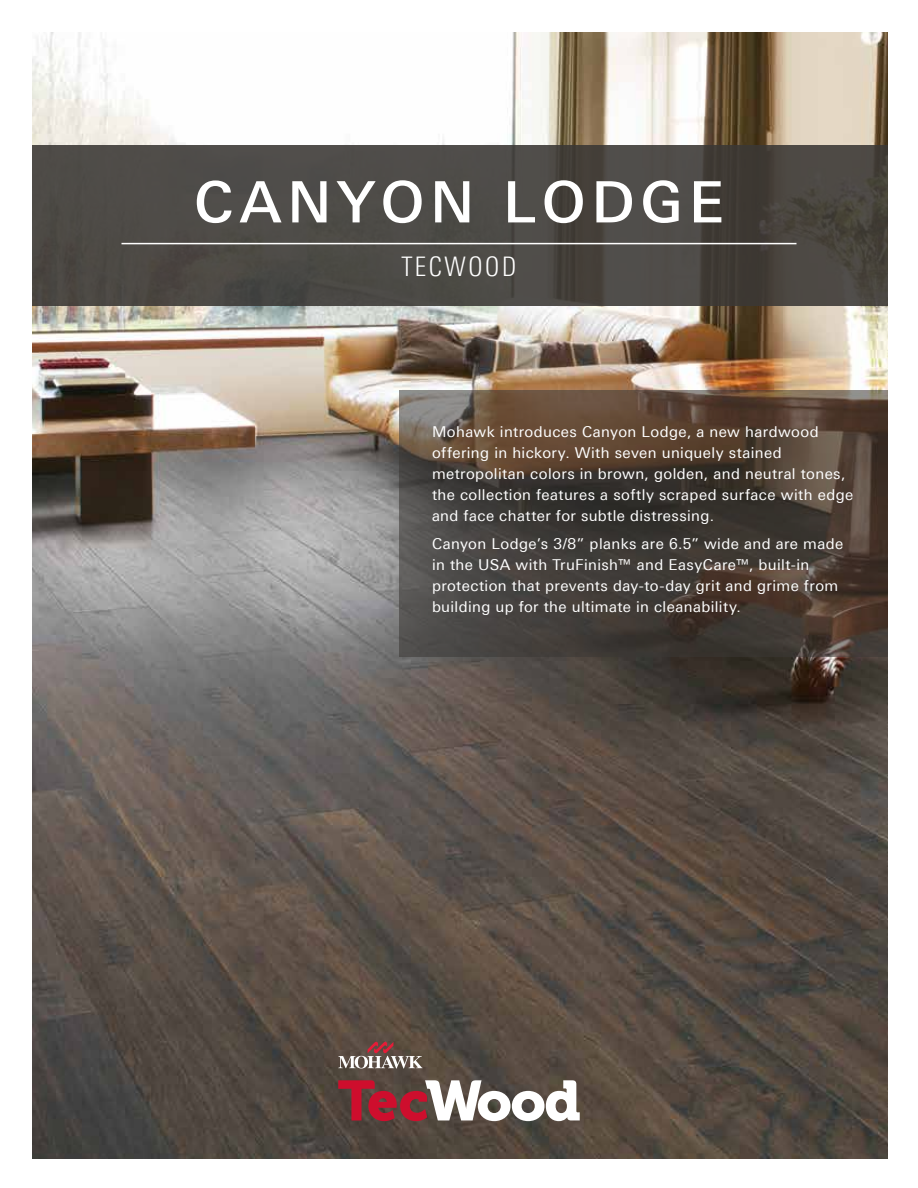
<style>
.page{position:relative;width:918px;height:1188px;background:#fff}
.page>*{position:absolute;margin:0;border:0;box-sizing:border-box;transform-origin:0 0}
.t1{font:500 57px "Linotype Univers Basic";letter-spacing:.1em;color:#fff}
.t2{font:300 condensed 27px "Linotype Univers";letter-spacing:.075em;color:#fff}
.t3{font:15px/21px "Linotype Univers Basic";letter-spacing:.025em;color:#fff}
</style>
<div class="page">
<img style="left:32px;top:32px;width:856px;height:1127px">
<svg style="left:32px;top:145px;width:856px;height:161px;background:#4b4844"></svg>
<hr style="left:122px;top:243px;width:674px;height:1px;background:#fff">
<svg style="left:399px;top:391px;width:489px;height:266px;background:#4b4138"></svg>
<svg style="left:338px;top:1080px;width:242px;height:41px"></svg>
<svg style="left:338px;top:1042px;width:85px;height:27px;background:#826d66"></svg>
<h1 class="t1" style="left:194px;top:169px;width:531px">CANYON LODGE</h1>
<h2 class="t2" style="left:401px;top:251px;width:117px">TECWOOD</h2>
<p class="t3" style="left:432px;top:421px;width:423px">Mohawk introduces Canyon Lodge, a new hardwood offering in hickory. With seven uniquely stained metropolitan colors in brown, golden, and neutral tones, the collection features a softly scraped surface with edge and face chatter for subtle distressing.</p>
<p class="t3" style="left:432px;top:533px;width:413px">Canyon Lodge’s 3/8” planks are 6.5” wide and are made in the USA with TruFinish™ and EasyCare™, built-in protection that prevents day-to-day grit and grime from building up for the ultimate in cleanability.</p>
</div>
